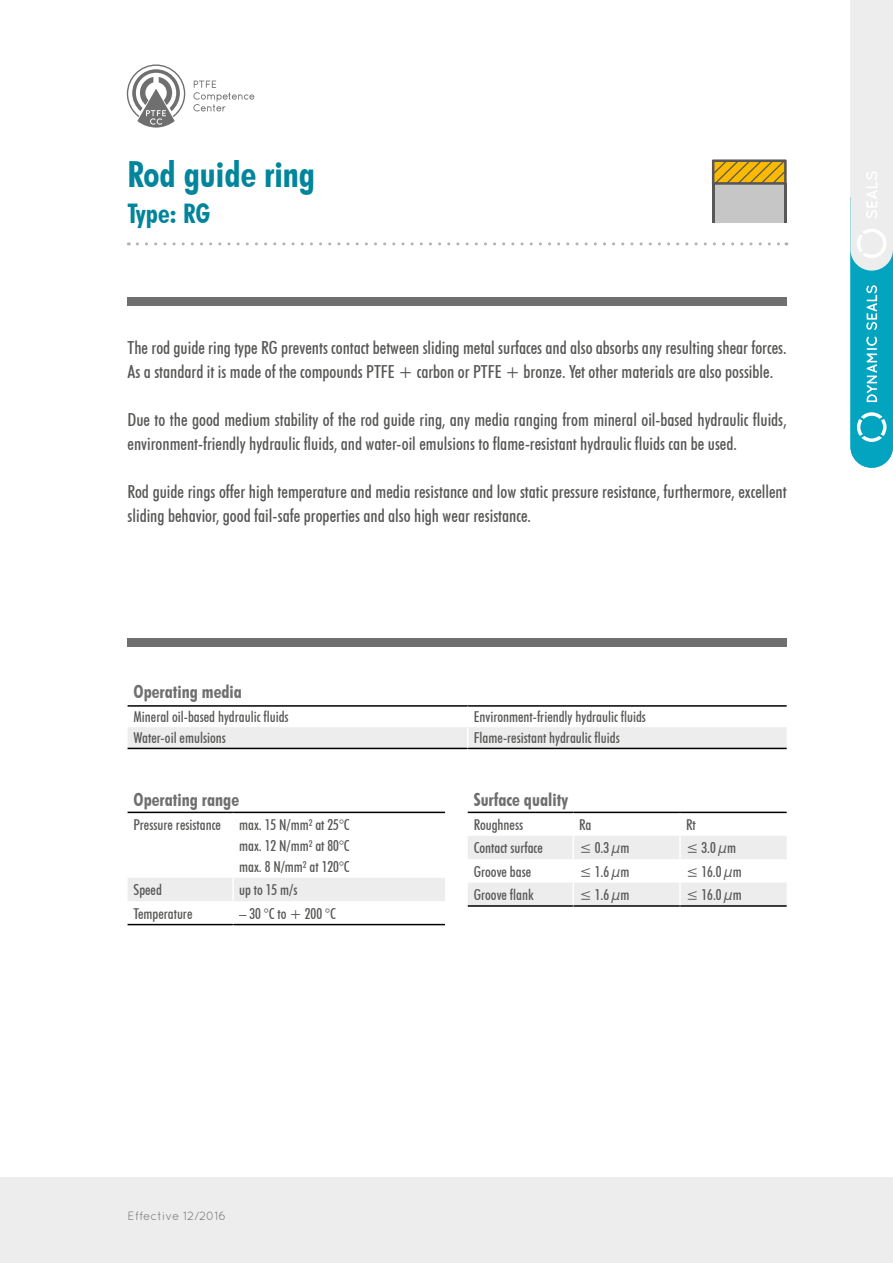
<style>
.page{position:relative;width:893px;height:1263px;background:#fff}
.page>*{position:absolute;margin:0;border:0;box-sizing:border-box;transform-origin:0 0}
.t1{font:700 condensed 36px "Futura BT";color:#00859c}
.t2{font:700 condensed 27px "Futura BT";color:#00859c}
.t3{font:500 condensed 18px/24px "Futura BT";color:#575756}
.t4{font:700 condensed 18px "Futura BT";color:#706f6f}
.t5{font:500 condensed 15px/21px "Futura BT";color:#575756;text-align:justify}
.t6{font:12px "Quicksand";color:#706f6f}
</style>
<div class="page">
<div style="left:0;top:1178px;width:893px;height:85px;background:#ededed"></div>
<hr style="left:128px;top:705px;width:340px;height:2px;background:#000">
<hr style="left:468px;top:705px;width:319px;height:2px;background:#000">
<svg style="left:128px;top:706px;width:659px;height:44px"></svg>
<svg style="left:128px;top:813px;width:317px;height:111px"></svg>
<hr style="left:128px;top:812px;width:105px;height:1px;background:#000">
<hr style="left:233px;top:812px;width:212px;height:1px;background:#000">
<hr style="left:128px;top:924px;width:105px;height:1px;background:#000">
<hr style="left:233px;top:924px;width:212px;height:1px;background:#000">
<hr style="left:232px;top:813px;width:2px;height:64px;background:#fff">
<hr style="left:232px;top:878px;width:2px;height:23px;background:#fff">
<hr style="left:232px;top:901px;width:2px;height:23px;background:#fff">
<svg style="left:468px;top:812px;width:319px;height:95px"></svg>
<div style="left:713px;top:183px;width:72px;height:40px;background:#c6c6c6"></div>
<hr style="left:712px;top:183px;width:2px;height:40px;background:#575756">
<hr style="left:784px;top:183px;width:3px;height:40px;background:#575756">
<svg style="left:712px;top:159px;width:75px;height:26px;background:#be9726"></svg>
<div style="left:128px;top:298px;width:659px;height:8px;background:#706f6f"></div>
<svg style="left:137px;top:242px;width:650px;height:3px"></svg>
<svg style="left:193px;top:81px;width:61px;height:30px"></svg>
<svg style="left:127px;top:64px;width:58px;height:64px"></svg>
<div style="left:128px;top:638px;width:659px;height:8px;background:#706f6f"></div>
<svg style="left:850px;top:0;width:43px;height:468px;background:#93d1dc"></svg>
<h1 class="t1" style="left:128px;top:152px;width:189px">Rod guide ring</h1>
<h2 class="t2" style="left:128px;top:197px;width:84px">Type: RG</h2>
<p class="t3" style="left:128px;top:335px;width:661px">The rod guide ring type RG prevents contact between sliding metal surfaces and also absorbs any resulting shear forces.<br>As a standard it is made of the compounds PTFE + carbon or PTFE + bronze. Yet other materials are also possible.</p>
<p class="t3" style="left:128px;top:407px;width:661px">Due to the good medium stability of the rod guide ring, any media ranging from mineral oil-based hydraulic fluids, environment-friendly hydraulic fluids, and water-oil emulsions to flame-resistant hydraulic fluids can be used.</p>
<p class="t3" style="left:128px;top:479px;width:661px">Rod guide rings offer high temperature and media resistance and low static pressure resistance, furthermore, excellent sliding behavior, good fail-safe properties and also high wear resistance.</p>
<p class="t4" style="left:134px;top:681px;width:110px">Operating media</p>
<p class="t5" style="left:134px;top:706px;width:157px">Mineral oil-based hydraulic fluids</p>
<p class="t5" style="left:474px;top:706px;width:174px">Environment-friendly hydraulic fluids</p>
<p class="t5" style="left:134px;top:727px;width:94px">Water-oil emulsions</p>
<p class="t5" style="left:474px;top:727px;width:148px">Flame-resistant hydraulic fluids</p>
<p class="t4" style="left:134px;top:789px;width:107px">Operating range</p>
<p class="t5" style="left:239px;top:814px;width:112px;text-indent:-106px">Pressure resistance max. 15 N/mm² at 25°C max. 12 N/mm² at 80°C max. 8 N/mm² at 120°C</p>
<p class="t5" style="left:134px;top:879px;width:30px">Speed</p>
<p class="t5" style="left:239px;top:879px;width:60px">up to 15 m/s</p>
<p class="t5" style="left:134px;top:903px;width:60px">Temperature</p>
<p class="t5" style="left:239px;top:903px;width:98px">– 30 °C to + 200 °C</p>
<p class="t6" style="left:128px;top:1209px;width:100px">Effective 12/2016</p>
<p class="t4" style="left:474px;top:789px;width:96px">Surface quality</p>
<p class="t5" style="left:474px;top:814px;width:51px">Roughness</p>
<p class="t5" style="left:579px;top:814px;width:14px">Ra</p>
<p class="t5" style="left:686px;top:814px;width:11px">Rt</p>
<p class="t5" style="left:474px;top:837px;width:71px">Contact surface</p>
<p class="t5" style="left:579px;top:837px;width:51px">≤ 0.3 µm</p>
<p class="t5" style="left:686px;top:837px;width:51px">≤ 3.0 µm</p>
<p class="t5" style="left:474px;top:861px;width:59px">Groove base</p>
<p class="t5" style="left:579px;top:861px;width:51px">≤ 1.6 µm</p>
<p class="t5" style="left:686px;top:861px;width:57px">≤ 16.0 µm</p>
<p class="t5" style="left:474px;top:884px;width:62px">Groove flank</p>
<p class="t5" style="left:579px;top:884px;width:51px">≤ 1.6 µm</p>
<p class="t5" style="left:686px;top:884px;width:57px">≤ 16.0 µm</p>
</div>
